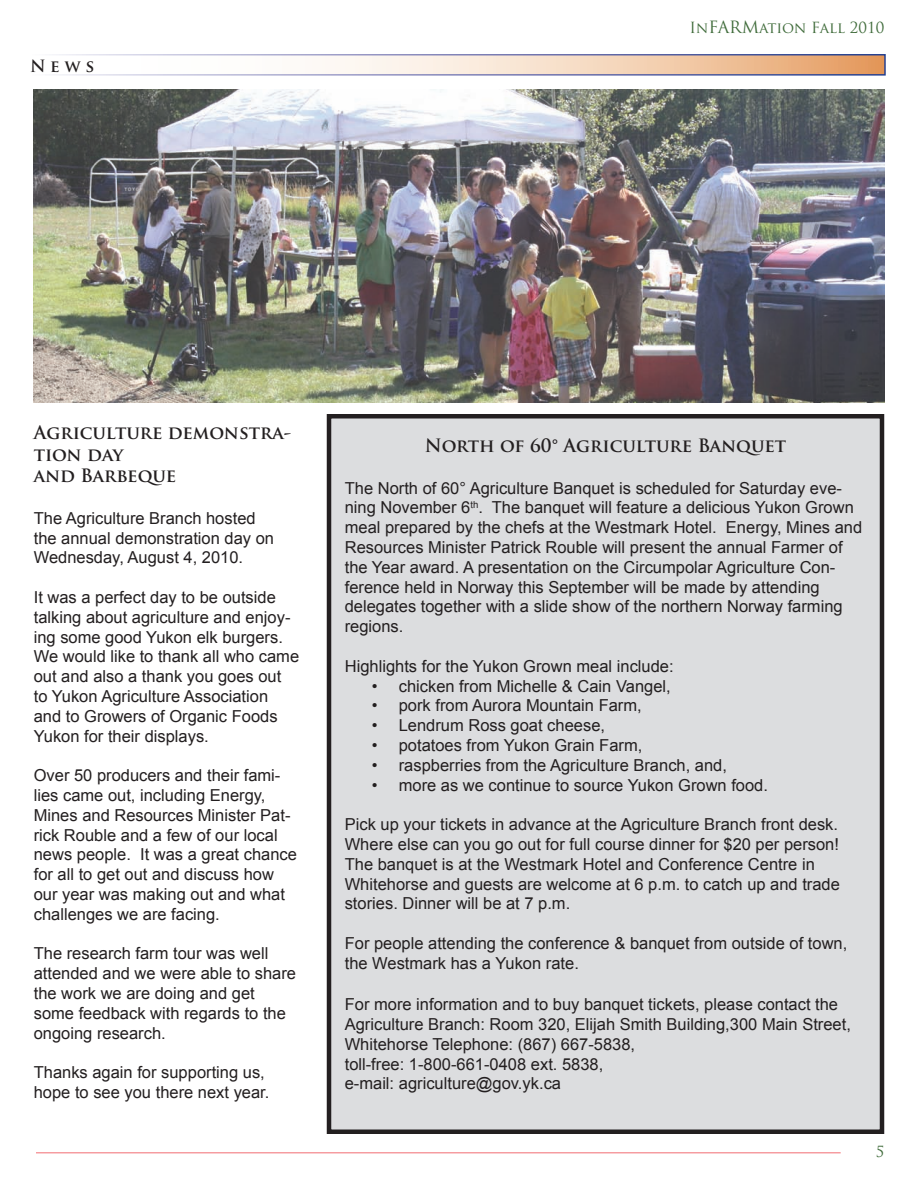
<style>
.page{position:relative;width:918px;height:1188px;background:#fff}
.page>*{position:absolute;margin:0;border:0;box-sizing:border-box;transform-origin:0 0}
.t1{font:700 18px/21.6px "Trajan Pro";color:#231f20}
.t2{font:16.5px/19.8px "Arial";color:#231f20}
.t3{font:700 16.5px "Trajan Pro";color:#231f20}
.t4{font:15px "Trajan Pro";color:#3f6b3a}
.s1{font-size:16.5px}
</style>
<div class="page">
<hr style="left:36px;top:1152px;width:805px;height:2px;background:#ee3a41">
<svg style="left:322px;top:57px;width:561px;height:16px"></svg>
<div style="left:28px;top:54px;width:858px;height:22px;border:2px solid #fff"></div>
<div style="left:329px;top:416px;width:553px;height:716px;background:#dcdddf"></div>
<div style="left:327px;top:414px;width:557px;height:720px;border:4px solid #231f20"></div>
<img style="left:34px;top:89px;width:850px;height:313px">
<p class="t3" style="left:30px;top:56px;width:66px">News</p>
<p class="t4" style="left:689px;top:18px;width:196px">In<span class="s1">FARM</span>ation Fall 2010</p>
<p class="t1" style="left:34px;top:422px;width:259px">Agriculture demonstra&shy;tion day<br>and Barbeque</p>
<p class="t2" style="left:34px;top:508px;width:242px">The Agriculture Branch hosted the annual demonstration day on<br>Wednesday, August 4, 2010.</p>
<p class="t2" style="left:34px;top:587px;width:267px">It was a perfect day to be outside talking about agriculture and enjoy&shy;ing some good Yukon elk burgers.<br>We would like to thank all who came out and also a thank you goes out to Yukon Agriculture Association and to Growers of Organic Foods<br>Yukon for their displays.</p>
<p class="t2" style="left:34px;top:766px;width:265px">Over 50 producers and their fami&shy;lies came out, including Energy,<br>Mines and Resources Minister Pat&shy;rick Rouble and a few of our local news people. It was a great chance for all to get out and discuss how our year was making out and what challenges we are facing.</p>
<p class="t2" style="left:34px;top:944px;width:264px">The research farm tour was well attended and we were able to share the work we are doing and get some feedback with regards to the ongoing research.</p>
<p class="t2" style="left:34px;top:1063px;width:237px">Thanks again for supporting us, hope to see you there next year.</p>
<p class="t1" style="left:425px;top:435px;width:363px">North of 60° Agriculture Banquet</p>
<p class="t2" style="left:345px;top:478px;width:519px">The North of 60° Agriculture Banquet is scheduled for Saturday eve&shy;ning November 6<sup>th</sup>. The banquet will feature a delicious Yukon Grown meal prepared by the chefs at the Westmark Hotel. Energy, Mines and Resources Minister Patrick Rouble will present the annual Farmer of the Year award. A presentation on the Circumpolar Agriculture Con&shy;ference held in Norway this September will be made by attending delegates together with a slide show of the northern Norway farming regions.</p>
<p class="t2" style="left:345px;top:656px;width:330px">Highlights for the Yukon Grown meal include:</p>
<p class="t2" style="left:372px;top:676px;width:301px">• chicken from Michelle &amp; Cain Vangel,</p>
<p class="t2" style="left:372px;top:696px;width:271px">• pork from Aurora Mountain Farm,</p>
<p class="t2" style="left:372px;top:716px;width:235px">• Lendrum Ross goat cheese,</p>
<p class="t2" style="left:372px;top:736px;width:272px">• potatoes from Yukon Grain Farm,</p>
<p class="t2" style="left:372px;top:755px;width:357px">• raspberries from the Agriculture Branch, and,</p>
<p class="t2" style="left:372px;top:775px;width:398px">• more as we continue to source Yukon Grown food.</p>
<p class="t2" style="left:345px;top:815px;width:497px">Pick up your tickets in advance at the Agriculture Branch front desk.<br>Where else can you go out for full course dinner for $20 per person!<br>The banquet is at the Westmark Hotel and Conference Centre in Whitehorse and guests are welcome at 6 p.m. to catch up and trade stories. Dinner will be at 7 p.m.</p>
<p class="t2" style="left:345px;top:934px;width:504px">For people attending the conference &amp; banquet from outside of town, the Westmark has a Yukon rate.</p>
<p class="t2" style="left:345px;top:995px;width:508px">For more information and to buy banquet tickets, please contact the Agriculture Branch: Room 320, Elijah Smith Building,300 Main Street, Whitehorse Telephone: (867) 667-5838,<br>toll-free: 1-800-661-0408 ext. 5838,<br>e-mail: agriculture@gov.yk.ca</p>
<p class="t4" style="left:876px;top:1142px;width:10px">5</p>
</div>
